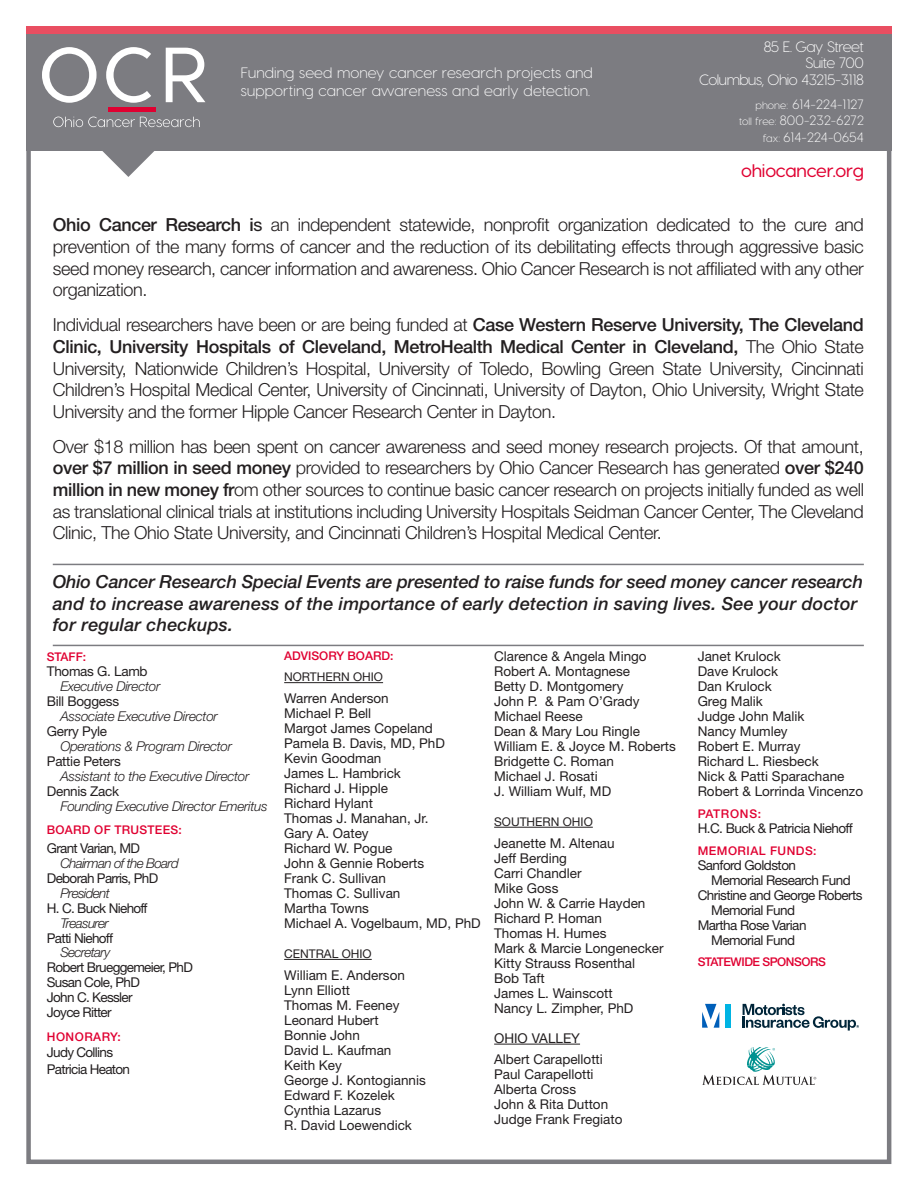
<style>
.page{position:relative;width:918px;height:1188px;background:#fff}
.page>*{position:absolute;margin:0;border:0;box-sizing:border-box;transform-origin:0 0}
.t1{font:300 18px/21.6px "Helvetica Neue";letter-spacing:-.02em;color:#231f20;text-align:justify}
.t2{font:italic 500 18px/21.6px "Helvetica Neue";letter-spacing:.01em;color:#231f20}
.t3{font:500 18px "Visby CF";letter-spacing:-.01em;color:#e00031}
.t4{font:300 15px/18px "Visby CF";letter-spacing:.005em;color:#fff}
.t5{font:300 15px/16.5px "Visby CF";letter-spacing:-.03em;color:#fff;text-align:right}
.t6{font:13.5px/15px "Helvetica Neue";color:#231f20}
.t7{font:13.5px/15px "Helvetica Neue";letter-spacing:-.05em;color:#231f20}
.t8{font:italic 300 13.5px "Helvetica Neue";letter-spacing:-.02em;color:#231f20}
.t9{font:13.5px "Helvetica Neue";letter-spacing:-.04em;color:#231f20}
.t10{font:300 13.5px/16.2px "Visby CF";letter-spacing:.01em;color:#fff;text-align:right}
.t11{font:13.5px "Helvetica Neue";letter-spacing:-.02em;color:#231f20}
.t12{font:italic 300 13.5px "Helvetica Neue";letter-spacing:-.05em;color:#231f20}
.t13{font:500 12px "Helvetica Neue";letter-spacing:.01em;color:#e00031}
.t14{font:12px "Helvetica Neue";color:#231f20}
.t15{font:500 12px "Helvetica Neue";letter-spacing:.04em;color:#e00031}
.t16{font:500 12px "Helvetica Neue";letter-spacing:-.04em;color:#e00031}
.t17{font:500 12px "Helvetica Neue";letter-spacing:.06em;color:#e00031}
.s1{font-size:10.5px}
.s2{font-weight:500}
.s3{font-weight:400}
</style>
<div class="page">
<div style="left:26px;top:34px;width:865px;height:117px;background:#7c7c81"></div>
<div style="left:26px;top:26px;width:865px;height:8px;background:#e94e61"></div>
<div style="left:26px;top:145px;width:865px;height:1019px;border:4px solid #7c7c81"></div>
<svg style="left:42px;top:47px;width:163px;height:130px"></svg>
<hr style="left:108px;top:107px;width:48px;height:4px;background:#e00031">
<hr style="left:53px;top:564px;width:811px;height:1px;background:#7c7c81">
<hr style="left:53px;top:645px;width:811px;height:1px;background:#7c7c81">
<hr style="left:284px;top:682px;width:99px;height:1px;background:#231f20">
<hr style="left:284px;top:959px;width:88px;height:1px;background:#231f20">
<hr style="left:494px;top:827px;width:99px;height:1px;background:#231f20">
<hr style="left:494px;top:1044px;width:86px;height:1px;background:#231f20">
<svg style="left:702px;top:1004px;width:17px;height:24px"></svg>
<div style="left:725px;top:1004px;width:6px;height:24px;background:#00b4e3"></div>
<svg style="left:743px;top:1004px;width:116px;height:27px"></svg>
<svg style="left:702px;top:1047px;width:114px;height:38px"></svg>
<p class="t5" style="left:699px;top:38px;width:166px">85 E. Gay Street<br>Suite 700<br>Columbus, Ohio 43215-3118</p>
<p class="t10" style="left:739px;top:96px;width:126px"><span class="s1">phone:</span> 614-224-1127<br><span class="s1">toll free:</span> 800-232-6272 <span class="s1">fax:</span> 614-224-0654</p>
<p class="t3" style="left:741px;top:160px;width:124px">ohiocancer.org</p>
<p class="t1" style="left:53px;top:214px;width:813px"><span class="s2">Ohio Cancer Research i</span><span class="s3">s</span> an independent statewide, nonprofit organization dedicated to the cure and prevention of the many forms of cancer and the reduction of its debilitating effects through aggressive basic seed money research, cancer information and awareness. Ohio Cancer Research is not affiliated with any other organization.</p>
<p class="t1" style="left:53px;top:314px;width:813px">Individual researchers have been or are being funded at <span class="s2">Case Western Reserve University, The Cleveland Clinic, University Hospitals of Cleveland, MetroHealth Medical Center in Cleveland,</span> The Ohio State University, Nationwide Children’s Hospital, University of Toledo, Bowling Green State University, Cincinnati Children’s Hospital Medical Center, University of Cincinnati, University of Dayton, Ohio University, Wright State University and the former Hipple Cancer Research Center in Dayton.</p>
<p class="t1" style="left:53px;top:435px;width:813px">Over $18 million has been spent on cancer awareness and seed money research projects. Of that amount, <span class="s2">over $7 million in seed money</span> provided to researchers by Ohio Cancer Research has generated <span class="s2">over $240 million in new money fr</span>om other sources to continue basic cancer research on projects initially funded as well as translational clinical trials at institutions including University Hospitals Seidman Cancer Center, The Cleveland Clinic, The Ohio State University, and Cincinnati Children’s Hospital Medical Center.</p>
<p class="t2" style="left:53px;top:571px;width:812px">Ohio Cancer Research Special Events are presented to raise funds for seed money cancer research and to increase awareness of the importance of early detection in saving lives. See your doctor for regular checkups.</p>
<p class="t13" style="left:47px;top:650px;width:41px">STAFF:</p>
<p class="t11" style="left:47px;top:663px;width:102px">Thomas G. Lamb</p>
<p class="t8" style="left:60px;top:678px;width:101px">Executive Director</p>
<p class="t11" style="left:47px;top:693px;width:74px">Bill Boggess</p>
<p class="t8" style="left:60px;top:708px;width:159px">Associate Executive Director</p>
<p class="t11" style="left:47px;top:723px;width:62px">Gerry Pyle</p>
<p class="t8" style="left:60px;top:738px;width:173px">Operations &amp; Program Director</p>
<p class="t11" style="left:47px;top:753px;width:76px">Pattie Peters</p>
<p class="t8" style="left:60px;top:768px;width:191px">Assistant to the Executive Director</p>
<p class="t11" style="left:47px;top:783px;width:74px">Dennis Zack</p>
<p class="t8" style="left:60px;top:798px;width:209px">Founding Executive Director Emeritus</p>
<p class="t13" style="left:47px;top:823px;width:137px">BOARD OF TRUSTEES:</p>
<p class="t7" style="left:47px;top:840px;width:95px">Grant Varian, MD</p>
<p class="t12" style="left:60px;top:855px;width:120px">Chairman of the Board</p>
<p class="t7" style="left:47px;top:870px;width:113px">Deborah Parris, PhD</p>
<p class="t12" style="left:60px;top:885px;width:51px">President</p>
<p class="t7" style="left:47px;top:900px;width:102px">H. C. Buck Niehoff</p>
<p class="t12" style="left:60px;top:915px;width:50px">Treasurer</p>
<p class="t7" style="left:47px;top:930px;width:68px">Patti Niehoff</p>
<p class="t12" style="left:60px;top:945px;width:52px">Secretary</p>
<p class="t7" style="left:47px;top:960px;width:148px">Robert Brueggemeier, PhD<br>Susan Cole, PhD<br>John C. Kessler<br>Joyce Ritter</p>
<p class="t15" style="left:47px;top:1029px;width:75px">HONORARY:</p>
<p class="t7" style="left:47px;top:1044px;width:85px;line-height:16.5px">Judy Collins<br>Patricia Heaton</p>
<p class="t4" style="left:241px;top:63px;width:353px">Funding seed money cancer research projects and supporting cancer awareness and early detection.</p>
<p class="t13" style="left:284px;top:648px;width:111px">ADVISORY BOARD:</p>
<p class="t14" style="left:284px;top:670px;width:100px">NORTHERN OHIO</p>
<p class="t6" style="left:284px;top:691px;width:198px">Warren Anderson<br>Michael P. Bell<br>Margot James Copeland<br>Pamela B. Davis, MD, PhD<br>Kevin Goodman<br>James L. Hambrick<br>Richard J. Hipple<br>Richard Hylant<br>Thomas J. Manahan, Jr.<br>Gary A. Oatey<br>Richard W. Pogue<br>John &amp; Gennie Roberts<br>Frank C. Sullivan<br>Thomas C. Sullivan<br>Martha Towns<br>Michael A. Vogelbaum, MD, PhD</p>
<p class="t14" style="left:284px;top:947px;width:89px">CENTRAL OHIO</p>
<p class="t6" style="left:284px;top:967px;width:143px">William E. Anderson<br>Lynn Elliott<br>Thomas M. Feeney<br>Leonard Hubert<br>Bonnie John<br>David L. Kaufman<br>Keith Key<br>George J. Kontogiannis<br>Edward F. Kozelek<br>Cynthia Lazarus<br>R. David Loewendick</p>
<p class="t6" style="left:494px;top:649px;width:183px">Clarence &amp; Angela Mingo<br>Robert A. Montagnese<br>Betty D. Montgomery<br>John P. &amp; Pam O’Grady<br>Michael Reese<br>Dean &amp; Mary Lou Ringle<br>William E. &amp; Joyce M. Roberts<br>Bridgette C. Roman<br>Michael J. Rosati<br>J. William Wulf, MD</p>
<p class="t14" style="left:494px;top:815px;width:100px">SOUTHERN OHIO</p>
<p class="t6" style="left:494px;top:835px;width:171px">Jeanette M. Altenau<br>Jeff Berding<br>Carri Chandler<br>Mike Goss<br>John W. &amp; Carrie Hayden<br>Richard P. Homan<br>Thomas H. Humes<br>Mark &amp; Marcie Longenecker<br>Kitty Strauss Rosenthal<br>Bob Taft<br>James L. Wainscott<br>Nancy L. Zimpher, PhD</p>
<p class="t6" style="left:494px;top:1027px;width:110px;line-height:21.8px">OHIO VALLEY<br>Albert Carapellotti</p>
<p class="t6" style="left:494px;top:1067px;width:130px">Paul Carapellotti<br>Alberta Cross<br>John &amp; Rita Dutton<br>Judge Frank Fregiato</p>
<p class="t6" style="left:698px;top:648px;width:167px">Janet Krulock<br>Dave Krulock<br>Dan Krulock<br>Greg Malik<br>Judge John Malik<br>Nancy Mumley<br>Robert E. Murray<br>Richard L. Riesbeck<br>Nick &amp; Patti Sparachane<br>Robert &amp; Lorrinda Vincenzo</p>
<p class="t17" style="left:698px;top:806px;width:65px">PATRONS:</p>
<p class="t9" style="left:698px;top:820px;width:157px">H.C. Buck &amp; Patricia Niehoff</p>
<p class="t15" style="left:698px;top:843px;width:120px">MEMORIAL FUNDS:</p>
<p class="t9" style="left:698px;top:857px;width:100px">Sanford Goldston</p>
<p class="t9" style="left:711px;top:872px;width:141px">Memorial Research Fund</p>
<p class="t9" style="left:698px;top:887px;width:167px">Christine and George Roberts</p>
<p class="t9" style="left:711px;top:902px;width:86px">Memorial Fund</p>
<p class="t9" style="left:698px;top:917px;width:110px">Martha Rose Varian</p>
<p class="t9" style="left:711px;top:932px;width:86px">Memorial Fund</p>
<p class="t16" style="left:698px;top:955px;width:130px">STATEWIDE SPONSORS</p>
</div>
